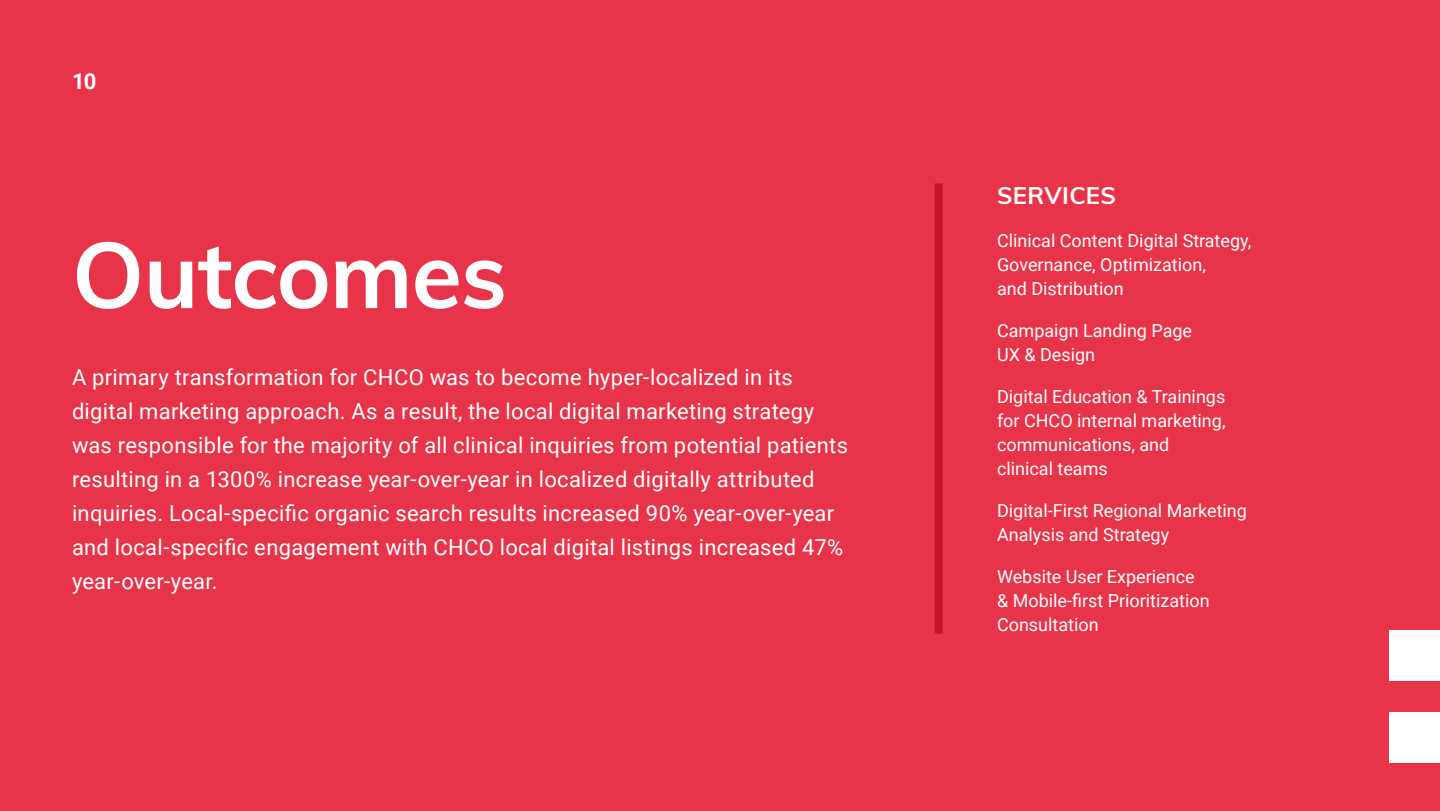
<style>
.page{position:relative;width:1440px;height:811px;background:#e73449}
.page>*{position:absolute;margin:0;border:0;box-sizing:border-box;transform-origin:0 0}
.t1{font:700 92px "Muli";letter-spacing:-.01em;color:#fff}
.t2{font:700 24px "Muli";letter-spacing:.015em;color:#fff}
.t3{font:22px/34px "Roboto";letter-spacing:.01em;color:#fff}
.t4{font:700 22px "Roboto";color:#fff}
.t5{font:18px/24px "Roboto";color:#fff}
</style>
<div class="page">
<div style="left:1390px;top:630px;width:50px;height:51px;background:#fff"></div>
<div style="left:1390px;top:712px;width:50px;height:51px;background:#fff"></div>
<div style="left:935px;top:183px;width:8px;height:450px;background:#c51529"></div>
<p class="t4" style="left:72px;top:72px;width:26px">10</p>
<h1 class="t1" style="left:72px;top:240px;width:437px">Outcomes</h1>
<p class="t3" style="left:72px;top:362px;width:778px">A primary transformation for CHCO was to become hyper-localized in its digital marketing approach. As a result, the local digital marketing strategy was responsible for the majority of all clinical inquiries from potential patients resulting in a 1300% increase year-over-year in localized digitally attributed inquiries. Local-specific organic search results increased 90% year-over-year and local-specific engagement with CHCO local digital listings increased 47% year-over-year.</p>
<p class="t2" style="left:997px;top:187px;width:121px">SERVICES</p>
<p class="t5" style="left:997px;top:229px;width:256px">Clinical Content Digital Strategy,<br>Governance, Optimization,<br>and Distribution</p>
<p class="t5" style="left:997px;top:319px;width:197px">Campaign Landing Page<br>UX &amp; Design</p>
<p class="t5" style="left:997px;top:385px;width:230px">Digital Education &amp; Trainings for CHCO internal marketing, communications, and clinical teams</p>
<p class="t5" style="left:997px;top:499px;width:251px">Digital-First Regional Marketing<br>Analysis and Strategy</p>
<p class="t5" style="left:997px;top:565px;width:214px">Website User Experience &amp; Mobile-first Prioritization<br>Consultation</p>
</div>
